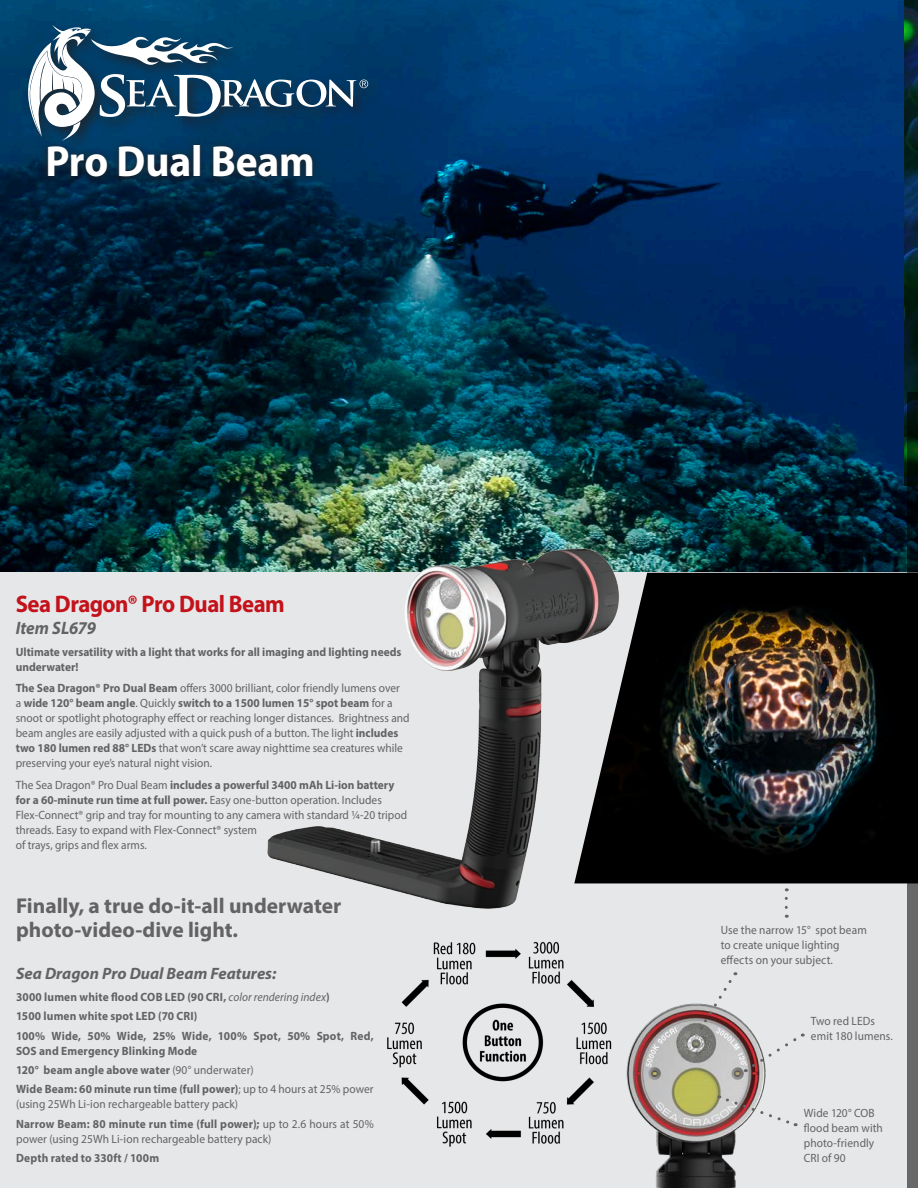
<style>
.page{position:relative;width:918px;height:1188px;background:#fff}
.page>*{position:absolute;margin:0;border:0;box-sizing:border-box;transform-origin:0 0}
.t1{font:700 43.65px "Myriad Pro";letter-spacing:-.005em;color:#fff;scale:.95 1}
.t2{font:700 24px "Myriad Pro";letter-spacing:-.025em;color:#c4121a;scale:.95 1}
.t3{font:700 21.45px/23.4px "Myriad Pro";color:#636366}
.t4{font:italic 700 18px "Myriad Pro";letter-spacing:-.01em;color:#636366;scale:.95 1}
.t5{font:italic 700 16.5px "Myriad Pro";color:#636366}
.t6{font:12px/15px "Myriad Pro";color:#636366;scale:.95 1}
.t7{font:700 12px/15px "Myriad Pro";letter-spacing:.01em;color:#636366;scale:.95 1}
.s1{font-weight:700}
.s2{font-weight:400;font-style:italic}
.s3{font-weight:400}
</style>
<div class="page">
<img style="left:0;top:0;width:908px;height:573px">
<div style="left:24px;top:23px;width:358px;height:132px;background:#231f20;opacity:.75"></div>
<svg style="left:28px;top:25px;width:340px;height:116px"></svg>
<div style="left:40px;top:138px;width:280px;height:47px;background:#231f20;opacity:.75"></div>
<img style="left:905px;top:0;width:13px;height:485px">
<div style="left:0;top:573px;width:918px;height:615px;background:#e6e7e9"></div>
<img style="left:387px;top:941px;width:225px;height:206px">
<img style="left:245px;top:540px;width:397px;height:369px">
<img style="left:626px;top:1003px;width:140px;height:185px">
<img style="left:574px;top:573px;width:334px;height:310px">
<svg style="left:745px;top:1033px;width:58px;height:39px"></svg>
<svg style="left:785px;top:888px;width:3px;height:19px"></svg>
<svg style="left:719px;top:1095px;width:77px;height:32px"></svg>
<svg style="left:699px;top:972px;width:37px;height:57px"></svg>
<svg style="left:908px;top:393px;width:10px;height:795px;background:#272c2c"></svg>
<p class="t1" style="left:45px;top:133px;width:285px">Pro Dual Beam</p>
<p class="t2" style="left:16px;top:588px;width:285px">Sea Dragon® Pro Dual Beam</p>
<p class="t4" style="left:16px;top:616px;width:86px">Item SL679</p>
<p class="t7" style="left:16px;top:644px;width:407px">Ultimate versatility with a light that works for all imaging and lighting needs underwater!</p>
<p class="t6" style="left:16px;top:681px;width:416px"><span class="s1">The Sea Dragon® Pro Dual Beam</span> offers 3000 brilliant, color friendly lumens over<br>a <span class="s1">wide 120° beam angle</span>. Quickly <span class="s1">switch to a 1500 lumen 15° spot beam</span> for a snoot or spotlight photography effect or reaching longer distances. Brightness and beam angles are easily adjusted with a quick push of a button. The light <span class="s1">includes two 180 lumen red 88° LEDs</span> that won’t scare away nighttime sea creatures while preserving your eye’s natural night vision.</p>
<p class="t6" style="left:16px;top:777px;width:413px">The Sea Dragon® Pro Dual Beam <span class="s1">includes a powerful 3400 mAh Li-ion battery for a 60-minute run time at full power.</span> Easy one-button operation. Includes Flex-Connect® grip and tray for mounting to any camera with standard ¼-20 tripod threads. Easy to expand with Flex-Connect® system<br>of trays, grips and flex arms.</p>
<p class="t3" style="left:16px;top:894px;width:327px">Finally, a true do-it-all underwater photo-video-dive light.</p>
<p class="t5" style="left:16px;top:962px;width:262px">Sea Dragon Pro Dual Beam Features:</p>
<p class="t7" style="left:16px;top:989px;width:332px">3000 lumen white flood COB LED (90 CRI, <span class="s2">color rendering index</span>)</p>
<p class="t7" style="left:16px;top:1008px;width:192px">1500 lumen white spot LED (70 CRI)</p>
<p class="t7" style="left:16px;top:1028px;width:378px">100% Wide, 50% Wide, 25% Wide, 100% Spot, 50% Spot, Red,<br>SOS and Emergency Blinking Mode</p>
<p class="t7" style="left:16px;top:1062px;width:252px">120° beam angle above water <span class="s3">(90° underwater)</span></p>
<p class="t6" style="left:16px;top:1082px;width:378px"><span class="s1">Wide Beam: 60 minute run time (full power)</span>; up to 4 hours at 25% power (using 25Wh Li-ion rechargeable battery pack)</p>
<p class="t6" style="left:16px;top:1116px;width:378px"><span class="s1">Narrow Beam: 80 minute run time (full power);</span> up to 2.6 hours at 50% power (using 25Wh Li-ion rechargeable battery pack)</p>
<p class="t7" style="left:16px;top:1150px;width:152px">Depth rated to 330ft / 100m</p>
<p class="t6" style="left:721px;top:922px;width:155px">Use the narrow 15° spot beam to create unique lighting effects on your subject.</p>
<p class="t6" style="left:811px;top:1013px;width:69px">Two red LEDs</p>
<p class="t6" style="left:811px;top:1028px;width:88px">emit 180 lumens.</p>
<p class="t6" style="left:804px;top:1106px;width:85px">Wide 120° COB flood beam with photo-friendly<br>CRI of 90</p>
</div>
